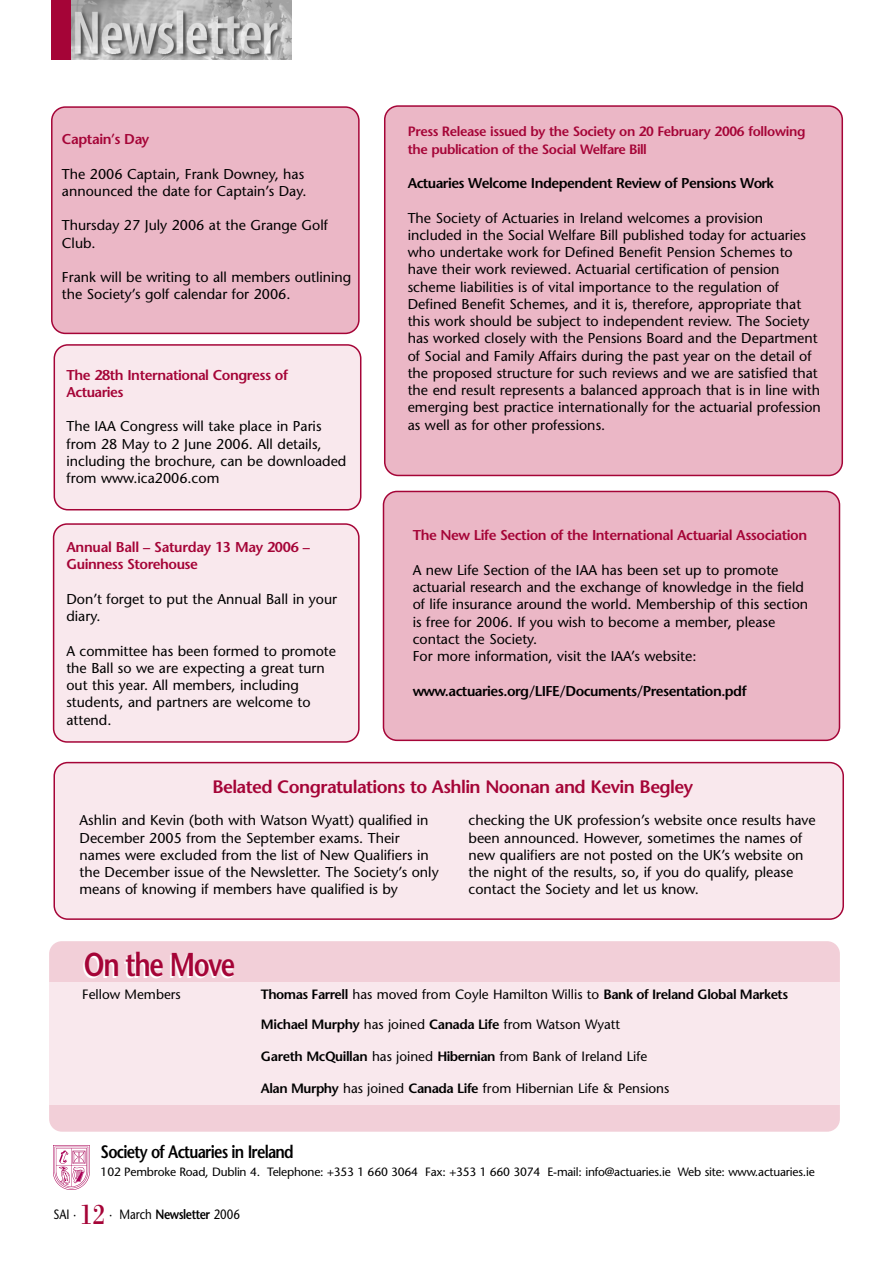
<style>
.page{position:relative;width:893px;height:1263px;background:#fff}
.page>*{position:absolute;margin:0;border:0;box-sizing:border-box;transform-origin:0 0}
.t1{font:600 33px "Stone Sans";letter-spacing:-.05em;color:#a50437;scale:.8 1}
.t2{font:30px "Bodoni";color:#a50437;scale:.85 1}
.t3{font:600 18px "Stone Sans";letter-spacing:-.03em;color:#a50437}
.t4{font:600 18px "Stone Sans";letter-spacing:-.05em;color:#000;scale:.85 1}
.t5{font:14.25px/17.2px "Stone Sans";color:#000}
.t6{font:600 14.25px/17.2px "Stone Sans";letter-spacing:-.03em;color:#a50437}
.t7{font:600 14.25px "Stone Sans";letter-spacing:-.035em;color:#000}
.t8{font:13.5px "Stone Sans";color:#000}
.t9{font:600 13.5px/29.5px "Stone Sans";letter-spacing:-.035em;color:#000}
.t10{font:600 13.5px/17.2px "Stone Sans";letter-spacing:-.03em;color:#a50437}
.t11{font:13.5px "Stone Sans";color:#000;scale:.85 1}
.t12{font:12px "Stone Sans";letter-spacing:-.015em;color:#000}
.s1{font-weight:400}
.s2{font-weight:600}
</style>
<div class="page">
<img style="left:70px;top:0;width:221px;height:60px">
<div style="left:51px;top:0;width:19px;height:60px;background:#a50437"></div>
<div style="left:383px;top:491px;width:457px;height:250px;background:#ebb7c6"></div>
<div style="left:51px;top:106px;width:309px;height:228px;background:#ebb7c6"></div>
<img style="left:54px;top:1145px;width:35px;height:45px">
<div style="left:49px;top:941px;width:791px;height:191px;background:#f2cfd8;border-radius:13px"></div>
<div style="left:49px;top:982px;width:791px;height:123px;background:#f9e8ed"></div>
<div style="left:53px;top:523px;width:307px;height:220px;background:#f9e8ed"></div>
<div style="left:54px;top:344px;width:307px;height:166px;background:#f9e8ed"></div>
<div style="left:384px;top:105px;width:459px;height:371px;background:#ebb7c6"></div>
<div style="left:53px;top:762px;width:791px;height:158px;background:#f9e8ed"></div>
<p class="t6" style="left:62px;top:132px;width:89px">Captain’s Day</p>
<p class="t5" style="left:62px;top:166px;width:246px">The 2006 Captain, Frank Downey, has announced the date for Captain’s Day.</p>
<p class="t5" style="left:62px;top:218px;width:268px">Thursday 27 July 2006 at the Grange Golf<br>Club.</p>
<p class="t5" style="left:62px;top:270px;width:291px">Frank will be writing to all members outlining the Society’s golf calendar for 2006.</p>
<p class="t6" style="left:67px;top:367px;width:223px">The 28th International Congress of<br>Actuaries</p>
<p class="t5" style="left:67px;top:419px;width:281px">The IAA Congress will take place in Paris from 28 May to 2 June 2006. All details, including the brochure, can be downloaded from www.ica2006.com</p>
<p class="t6" style="left:66px;top:540px;width:245px">Annual Ball – Saturday 13 May 2006 –<br>Guinness Storehouse</p>
<p class="t5" style="left:66px;top:592px;width:272px">Don’t forget to put the Annual Ball in your diary.</p>
<p class="t5" style="left:66px;top:644px;width:271px">A committee has been formed to promote the Ball so we are expecting a great turn out this year. All members, including students, and partners are welcome to attend.</p>
<p class="t10" style="left:408px;top:124px;width:399px">Press Release issued by the Society on 20 February 2006 following the publication of the Social Welfare Bill</p>
<p class="t7" style="left:408px;top:178px;width:367px">Actuaries Welcome Independent Review of Pensions Work</p>
<p class="t5" style="left:408px;top:210px;width:415px">The Society of Actuaries in Ireland welcomes a provision included in the Social Welfare Bill published today for actuaries who undertake work for Defined Benefit Pension Schemes to have their work reviewed. Actuarial certification of pension scheme liabilities is of vital importance to the regulation of Defined Benefit Schemes, and it is, therefore, appropriate that this work should be subject to independent review. The Society has worked closely with the Pensions Board and the Department of Social and Family Affairs during the past year on the detail of the proposed structure for such reviews and we are satisfied that the end result represents a balanced approach that is in line with emerging best practice internationally for the actuarial profession as well as for other professions.</p>
<p class="t6" style="left:413px;top:528px;width:396px">The New Life Section of the International Actuarial Association</p>
<p class="t5" style="left:413px;top:563px;width:397px">A new Life Section of the IAA has been set up to promote actuarial research and the exchange of knowledge in the field of life insurance around the world. Membership of this section is free for 2006. If you wish to become a member, please contact the Society.<br>For more information, visit the IAA’s website:</p>
<p class="t7" style="left:413px;top:685px;width:335px">www.actuaries.org/LIFE/Documents/Presentation.pdf</p>
<p class="t3" style="left:212px;top:780px;width:482px">Belated Congratulations to Ashlin Noonan and Kevin Begley</p>
<p class="t5" style="left:80px;top:813px;width:361px">Ashlin and Kevin (both with Watson Wyatt) qualified in December 2005 from the September exams. Their names were excluded from the list of New Qualifiers in the December issue of the Newsletter. The Society’s only means of knowing if members have qualified is by</p>
<p class="t5" style="left:468px;top:813px;width:349px">checking the UK profession’s website once results have been announced. However, sometimes the names of new qualifiers are not posted on the UK’s website on the night of the results, so, if you do qualify, please contact the Society and let us know.</p>
<h1 class="t1" style="left:84px;top:951px;width:191px">On the Move</h1>
<p class="t8" style="left:82px;top:989px;width:100px">Fellow Members</p>
<p class="t9" style="left:261px;top:981px;width:529px">Thomas Farrell <span class="s1">has moved from Coyle Hamilton Willis to</span> Bank of Ireland Global Markets<br>Michael Murphy <span class="s1">has joined</span> Canada Life <span class="s1">from Watson Wyatt</span></p>
<p class="t8" style="left:261px;top:1051px;width:388px"><span class="s2">Gareth McQuillan</span> has joined <span class="s2">Hibernian</span> from Bank of Ireland Life</p>
<p class="t8" style="left:261px;top:1083px;width:410px"><span class="s2">Alan Murphy</span> has joined <span class="s2">Canada Life</span> from Hibernian Life &amp; Pensions</p>
<p class="t4" style="left:101px;top:1145px;width:229px">Society of Actuaries in Ireland</p>
<p class="t12" style="left:101px;top:1167px;width:716px">102 Pembroke Road, Dublin 4. Telephone: +353 1 660 3064 Fax: +353 1 660 3074 E-mail: info@actuaries.ie Web site: www.actuaries.ie</p>
<p class="t11" style="left:53px;top:1209px;width:28px">SAI ·</p>
<h2 class="t2" style="left:80px;top:1203px;width:32px">12</h2>
<p class="t11" style="left:109px;top:1209px;width:156px">· March <span class="s2">Newsletter</span> 2006</p>
</div>
